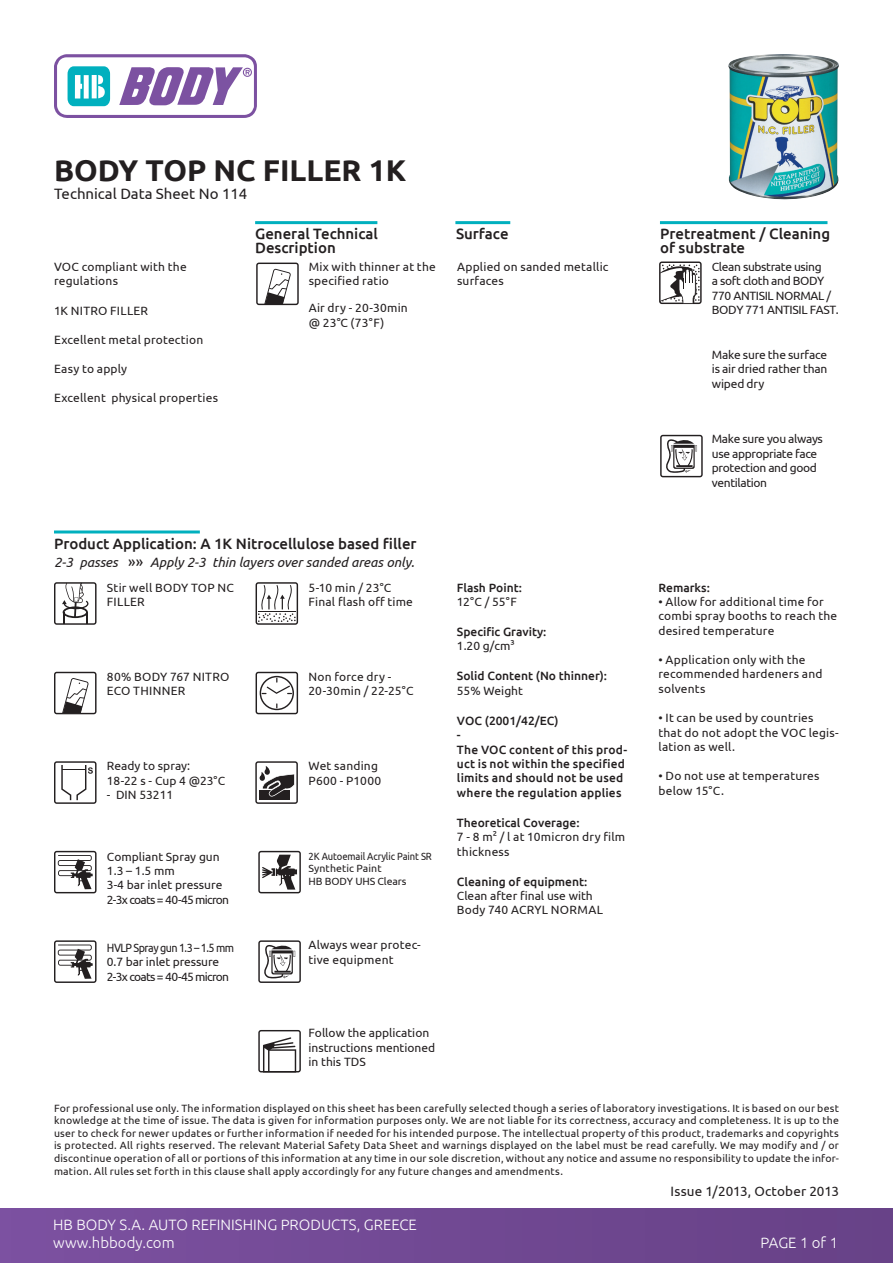
<style>
.page{position:relative;width:893px;height:1263px;background:#fff}
.page>*{position:absolute;margin:0;border:0;box-sizing:border-box;transform-origin:0 0}
.t1{font:700 30px "Ubuntu";color:#231f20}
.t2{font:500 15px/13.5px "Ubuntu";color:#231f20}
.t3{font:300 15px/18px "Ubuntu";color:#fff}
.t4{font:15px "Ubuntu";color:#231f20}
.t5{font:italic 13.5px "Ubuntu";color:#231f20}
.t6{font:13.5px "Ubuntu";letter-spacing:.01em;color:#231f20}
.t7{font:12px/14.4px "Ubuntu";letter-spacing:.015em;color:#231f20}
.t8{font:500 12px/14.4px "Ubuntu";color:#231f20}
.t9{font:12px/14.4px "Ubuntu";letter-spacing:-.03em;color:#231f20}
.t10{font:12px/14.4px "Ubuntu";letter-spacing:-.05em;color:#231f20;scale:.9 1}
.t11{font:10.5px/12.6px "Ubuntu";letter-spacing:.015em;color:#231f20;text-align:justify}
.t12{font:10.5px/12.6px "Ubuntu";letter-spacing:-.01em;color:#231f20;scale:.9 1}
.s1{font-style:normal;font-size:15px}
</style>
<div class="page">
<div style="left:0;top:1209px;width:893px;height:54px;background:linear-gradient(to right,#7c51a0,#674187)"></div>
<svg style="left:659px;top:261px;width:43px;height:43px"></svg>
<svg style="left:660px;top:435px;width:43px;height:42px"></svg>
<svg style="left:54px;top:54px;width:203px;height:64px"></svg>
<hr style="left:255px;top:221px;width:122px;height:3px;background:#00b0be">
<hr style="left:54px;top:530px;width:146px;height:3px;background:#00b0be">
<hr style="left:455px;top:221px;width:55px;height:3px;background:#00b0be">
<hr style="left:660px;top:221px;width:167px;height:3px;background:#00b0be">
<svg style="left:256px;top:672px;width:42px;height:42px"></svg>
<svg style="left:258px;top:940px;width:43px;height:43px"></svg>
<svg style="left:258px;top:1030px;width:43px;height:42px"></svg>
<svg style="left:54px;top:761px;width:43px;height:43px"></svg>
<svg style="left:54px;top:672px;width:43px;height:42px"></svg>
<svg style="left:256px;top:263px;width:43px;height:42px"></svg>
<svg style="left:54px;top:851px;width:43px;height:42px"></svg>
<svg style="left:54px;top:940px;width:43px;height:43px"></svg>
<svg style="left:256px;top:582px;width:42px;height:43px"></svg>
<svg style="left:258px;top:851px;width:43px;height:42px"></svg>
<img style="left:728px;top:54px;width:111px;height:146px">
<svg style="left:54px;top:582px;width:43px;height:43px"></svg>
<svg style="left:255px;top:761px;width:43px;height:43px"></svg>
<h1 class="t1" style="left:54px;top:152px;width:354px">BODY TOP NC FILLER 1K</h1>
<p class="t4" style="left:54px;top:185px;width:195px">Technical Data Sheet No 114</p>
<p class="t7" style="left:54px;top:259px;width:134px">VOC compliant with the regulations</p>
<p class="t7" style="left:54px;top:303px;width:96px">1K NITRO FILLER</p>
<p class="t7" style="left:54px;top:332px;width:151px">Excellent metal protection</p>
<p class="t7" style="left:54px;top:361px;width:75px">Easy to apply</p>
<p class="t7" style="left:54px;top:390px;width:166px">Excellent physical properties</p>
<p class="t2" style="left:255px;top:226px;width:124px">General Technical<br>Description</p>
<p class="t7" style="left:309px;top:259px;width:129px">Mix with thinner at the specified ratio</p>
<p class="t7" style="left:309px;top:300px;width:101px">Air dry - 20-30min @ 23°C (73°F)</p>
<p class="t2" style="left:54px;top:536px;width:364px">Product Application: A 1K Nitrocellulose based filler</p>
<p class="t5" style="left:54px;top:553px;width:362px">2-3 passes <span class="s1">»»</span> Apply 2-3 thin layers over sanded areas only.</p>
<p class="t7" style="left:107px;top:580px;width:129px">Stir well BODY TOP NC<br>FILLER</p>
<p class="t7" style="left:308px;top:580px;width:106px">5-10 min / 23°C<br>Final flash off time</p>
<p class="t7" style="left:107px;top:669px;width:124px">80% BODY 767 NITRO<br>ECO THINNER</p>
<p class="t7" style="left:308px;top:669px;width:107px">Non force dry -<br>20-30min / 22-25°C</p>
<p class="t7" style="left:107px;top:758px;width:120px">Ready to spray:<br>18-22 s - Cup 4 @23°C</p>
<p class="t7" style="left:107px;top:787px;width:68px">- DIN 53211</p>
<p class="t7" style="left:308px;top:758px;width:74px">Wet sanding<br>P600 - P1000</p>
<p class="t7" style="left:107px;top:849px;width:124px">Compliant Spray gun<br>1.3 – 1.5 mm<br>3-4 bar inlet pressure<br>2-3x coats = 40-45 micron</p>
<p class="t10" style="left:107px;top:940px;width:143px">HVLP Spray gun 1.3 – 1.5 mm<br>0.7 bar inlet pressure<br>2-3x coats = 40-45 micron</p>
<p class="t12" style="left:308px;top:849px;width:139px">2K Autoemail Acrylic Paint SR<br>Synthetic Paint<br>HB BODY UHS Clears</p>
<p class="t7" style="left:308px;top:938px;width:114px">Always wear protec&shy;tive equipment</p>
<p class="t7" style="left:308px;top:1025px;width:128px">Follow the application instructions mentioned in this TDS</p>
<p class="t2" style="left:456px;top:226px;width:54px">Surface</p>
<p class="t2" style="left:660px;top:226px;width:172px">Pretreatment / Cleaning of substrate</p>
<p class="t7" style="left:457px;top:259px;width:153px">Applied on sanded metallic surfaces</p>
<p class="t9" style="left:712px;top:259px;width:128px">Clean substrate using<br>a soft cloth and BODY<br>770 ANTISIL NORMAL /<br>BODY 771 ANTISIL FAST.</p>
<p class="t7" style="left:712px;top:347px;width:117px;text-align:justify">Make sure the surface is air dried rather than wiped dry</p>
<p class="t9" style="left:712px;top:431px;width:113px">Make sure you always use appropriate face protection and good ventilation</p>
<p class="t8" style="left:457px;top:580px;width:67px">Flash Point:</p>
<p class="t7" style="left:457px;top:594px;width:61px">12°C / 55°F</p>
<p class="t8" style="left:457px;top:624px;width:91px">Specific Gravity:</p>
<p class="t7" style="left:457px;top:638px;width:59px">1.20 g/cm3</p>
<p class="t8" style="left:457px;top:668px;width:152px">Solid Content (No thinner):</p>
<p class="t7" style="left:457px;top:683px;width:68px">55% Weight</p>
<p class="t8" style="left:457px;top:713px;width:172px">VOC (2001/42/EC)<br>-<br>The VOC content of this prod&shy;uct is not within the specified limits and should not be used where the regulation applies</p>
<p class="t8" style="left:457px;top:815px;width:124px">Theoretical Coverage:</p>
<p class="t7" style="left:457px;top:829px;width:170px">7 - 8 m2 / l at 10micron dry film thickness</p>
<p class="t8" style="left:457px;top:874px;width:132px">Cleaning of equipment:</p>
<p class="t7" style="left:457px;top:888px;width:148px">Clean after final use with<br>Body 740 ACRYL NORMAL</p>
<p class="t8" style="left:658px;top:580px;width:53px">Remarks:</p>
<p class="t7" style="left:658px;top:594px;width:180px">• Allow for additional time for combi spray booths to reach the desired temperature</p>
<p class="t7" style="left:658px;top:652px;width:166px">• Application only with the recommended hardeners and solvents</p>
<p class="t7" style="left:658px;top:710px;width:182px">• It can be used by countries that do not adopt the VOC legis&shy;lation as well.</p>
<p class="t7" style="left:658px;top:768px;width:163px">• Do not use at temperatures below 15°C.</p>
<p class="t11" style="left:54px;top:1101px;width:786px">For professional use only. The information displayed on this sheet has been carefully selected though a series of laboratory investigations. It is based on our best knowledge at the time of issue. The data is given for information purposes only. We are not liable for its correctness, accuracy and completeness. It is up to the user to check for newer updates or further information if needed for his intended purpose. The intellectual property of this product, trademarks and copyrights is protected. All rights reserved. The relevant Material Safety Data Sheet and warnings displayed on the label must be read carefully. We may modify and / or discontinue operation of all or portions of this information at any time in our sole discretion, without any notice and assume no responsibility to update the infor&shy;mation. All rules set forth in this clause shall apply accordingly for any future changes and amendments.</p>
<p class="t6" style="left:671px;top:1182px;width:170px">Issue 1/2013, October 2013</p>
<p class="t3" style="left:53px;top:1215px;width:365px">HB BODY S.A. AUTO REFINISHING PRODUCTS, GREECE www.hbbody.com</p>
<p class="t3" style="left:761px;top:1233px;width:79px">PAGE 1 of 1</p>
</div>
